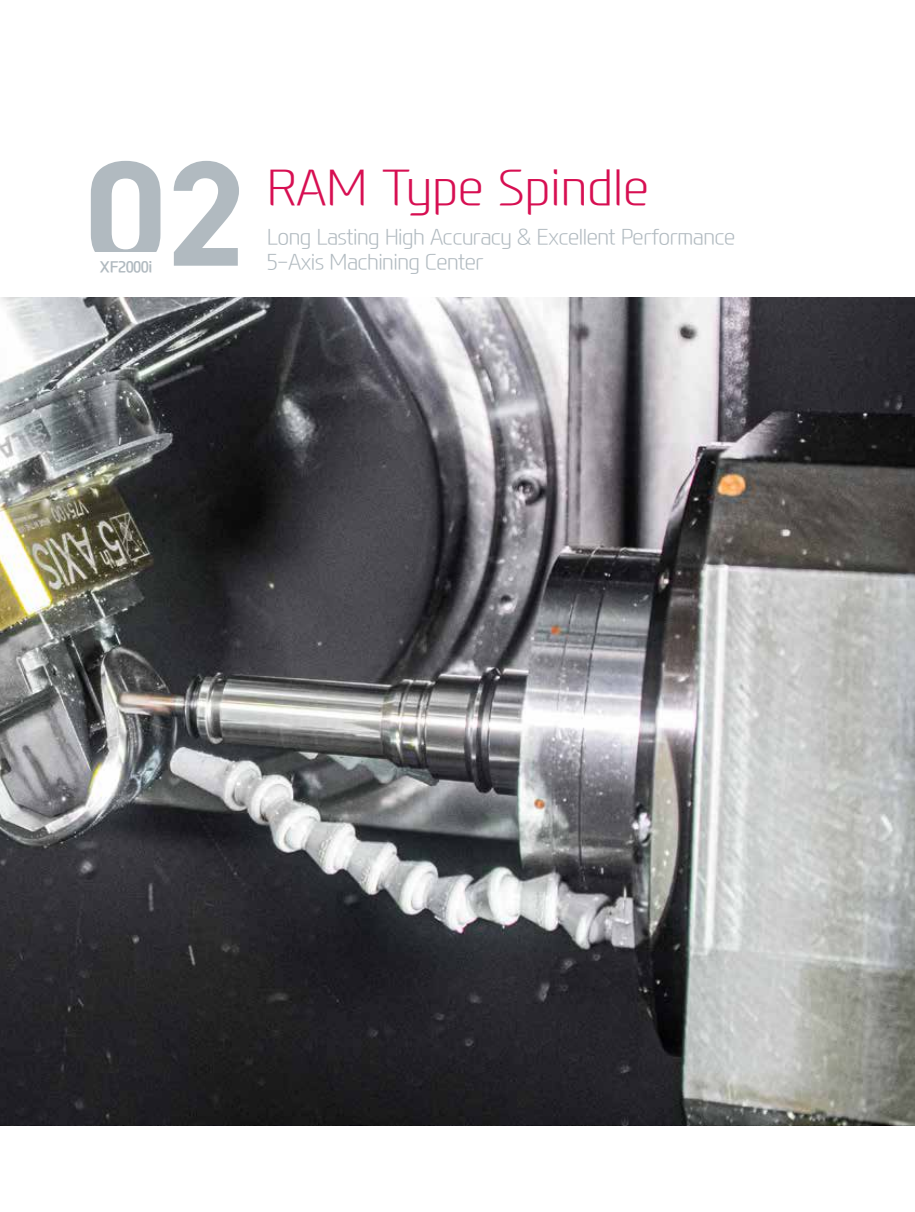
<style>
.page{position:relative;width:915px;height:1212px;background:#fff}
.page>*{position:absolute;margin:0;border:0;box-sizing:border-box;transform-origin:0 0}
.t1{font:700 150px "DIN2014";color:#b1bac0}
.t2{font:300 48px "Modern H Eco";color:#d70f52}
.t3{font:21px "Hyundai UL";letter-spacing:-.025em;color:#b1bac0}
.t4{font:15px "Hyundai B";color:#b1bac0}
</style>
<div class="page">
<img style="left:0;top:298px;width:914px;height:827px">
<h1 class="t1" style="left:85px;top:114px;width:163px">02</h1>
<h2 class="t2" style="left:267px;top:155px;width:383px">RAM Type Spindle</h2>
<p class="t3" style="left:267px;top:223px;width:469px">Long Lasting High Accuracy &amp; Excellent Performance</p>
<p class="t4" style="left:100px;top:256px;width:54px">XF2000i</p>
<p class="t3" style="left:267px;top:248px;width:218px">5-Axis Machining Center</p>
</div>
